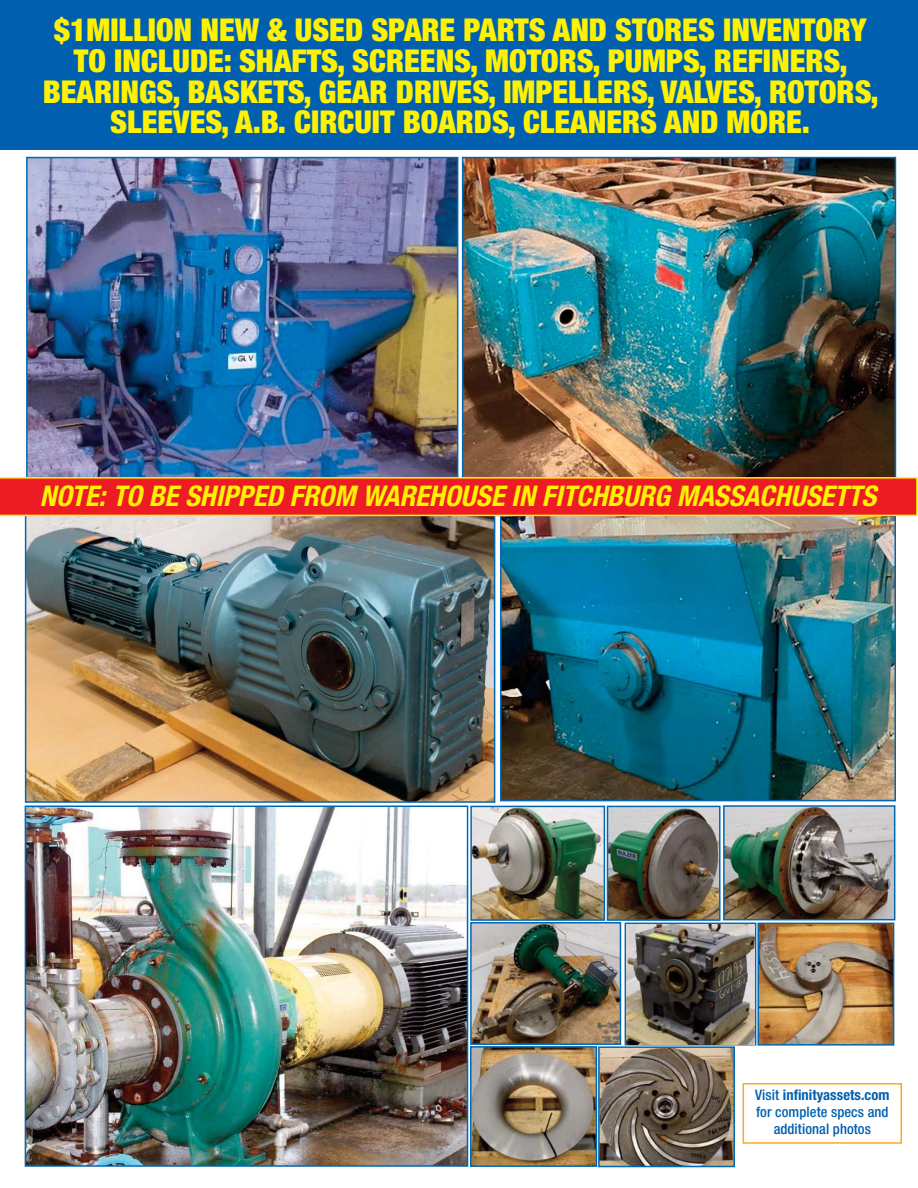
<style>
.page{position:relative;width:918px;height:1188px;background:#fff}
.page>*{position:absolute;margin:0;border:0;box-sizing:border-box;transform-origin:0 0}
.t1{font:900 condensed 31.5px/30.6px "Helvetica Neue";color:#fff200;text-align:center}
.t2{font:italic 700 condensed 28.5px "Helvetica Neue";color:#fff200}
.t3{font:500 condensed 14.4px/16.8px "Helvetica Neue";letter-spacing:.005em;color:#0060af;text-align:center}
.s1{font-weight:700}
</style>
<div class="page">
<img style="left:29px;top:160px;width:426px;height:317px">
<div style="left:26px;top:157px;width:432px;height:336px;border:2px solid #0068b2"></div>
<img style="left:465px;top:160px;width:428px;height:317px">
<div style="left:462px;top:157px;width:434px;height:336px;border:2px solid #0068b2"></div>
<img style="left:28px;top:516px;width:464px;height:284px">
<div style="left:25px;top:497px;width:470px;height:306px;border:2px solid #0068b2"></div>
<img style="left:503px;top:516px;width:390px;height:282px">
<div style="left:500px;top:495px;width:396px;height:306px;border:2px solid #0068b2"></div>
<img style="left:28px;top:809px;width:437px;height:355px">
<div style="left:25px;top:806px;width:443px;height:361px;border:2px solid #0068b2"></div>
<div style="left:743px;top:1083px;width:159px;height:61px;border:2px solid #faa927"></div>
<div style="left:0;top:0;width:918px;height:149px;background:#0060af"></div>
<img style="left:473px;top:809px;width:129px;height:109px">
<div style="left:470px;top:806px;width:135px;height:115px;border:2px solid #0068b2"></div>
<img style="left:601px;top:1049px;width:131px;height:115px">
<div style="left:598px;top:1046px;width:137px;height:121px;border:2px solid #0068b2"></div>
<img style="left:473px;top:1049px;width:121px;height:115px">
<div style="left:470px;top:1046px;width:127px;height:121px;border:2px solid #0068b2"></div>
<img style="left:726px;top:808px;width:166px;height:109px">
<div style="left:723px;top:805px;width:172px;height:115px;border:2px solid #0068b2"></div>
<img style="left:473px;top:925px;width:145px;height:117px">
<div style="left:470px;top:922px;width:151px;height:123px;border:2px solid #0068b2"></div>
<img style="left:760px;top:926px;width:131px;height:117px">
<div style="left:757px;top:923px;width:137px;height:123px;border:2px solid #0068b2"></div>
<div style="left:625px;top:923px;width:131px;height:123px;border:2px solid #0068b2"></div>
<img style="left:626px;top:924px;width:129px;height:120px">
<img style="left:610px;top:809px;width:108px;height:109px">
<div style="left:607px;top:806px;width:114px;height:115px;border:2px solid #0068b2"></div>
<svg style="left:0;top:477px;width:918px;height:39px;background:#ee2c21"></svg>
<p class="t1" style="left:43px;top:18px;width:837px">$1MILLION NEW &amp; USED SPARE PARTS AND STORES INVENTORY TO INCLUDE: SHAFTS, SCREENS, MOTORS, PUMPS, REFINERS, BEARINGS, BASKETS, GEAR DRIVES, IMPELLERS, VALVES, ROTORS, SLEEVES, A.B. CIRCUIT BOARDS, CLEANERS AND MORE.</p>
<p class="t2" style="left:40px;top:486px;width:844px">NOTE:TO BE SHIPPED FROM WAREHOUSE IN FITCHBURG MASSACHUSETTS</p>
<p class="t3" style="left:755px;top:1089px;width:136px">Visit <span class="s1">infinityassets.com </span>for complete specs and additional photos</p>
</div>
